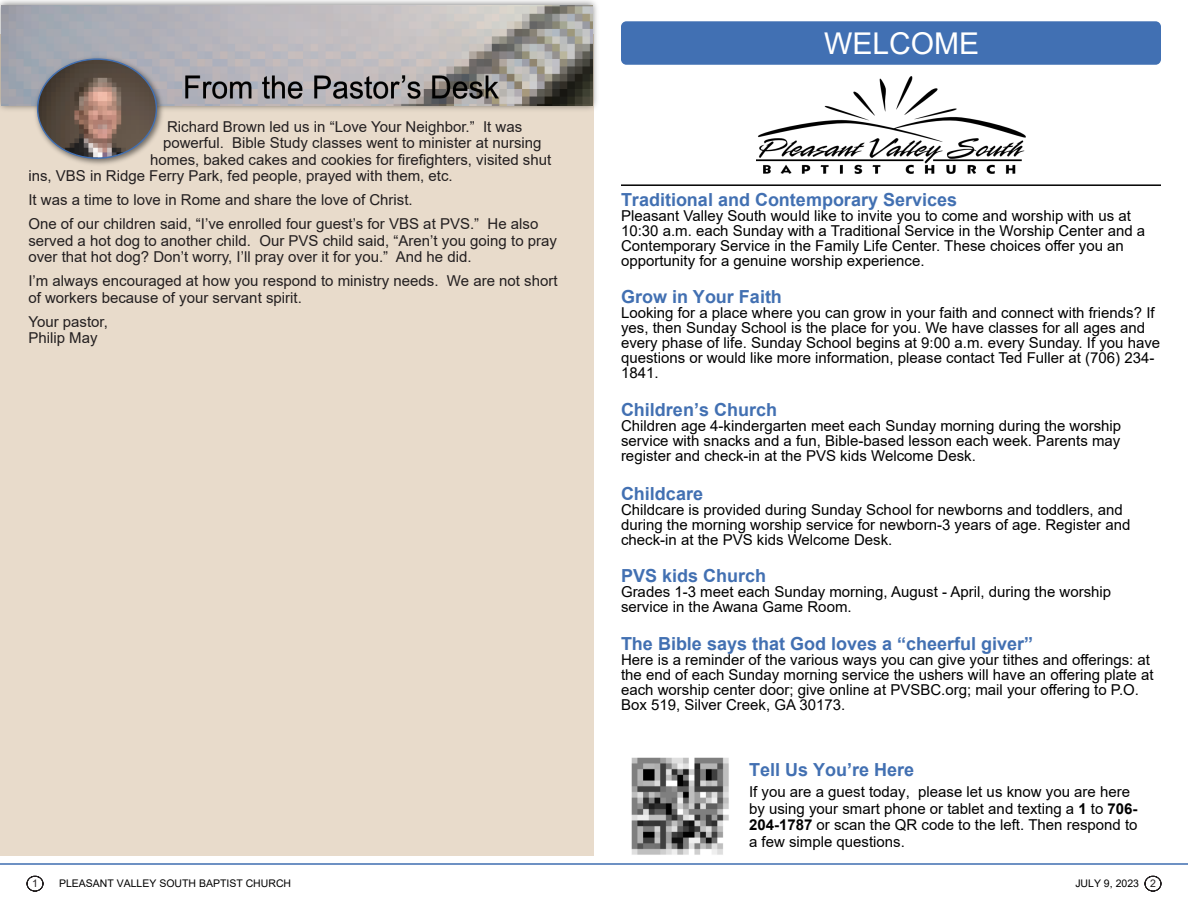
<style>
.page{position:relative;width:1188px;height:918px;background:#fff}
.page>*{position:absolute;margin:0;border:0;box-sizing:border-box;transform-origin:0 0}
.t1{font:30px "Arial";color:#fff}
.t2{font:700 18px "Arial";color:#4270b2}
.t3{font:15px/15px "Arial";color:#000}
.t4{font:15px/16.5px "Arial";color:#231f20}
.t5{font:10.5px "Arial";color:#000}
.t6{font:10.5px "Arial";color:#231f20}
.s1{font-weight:700}
.s2{color:#231f20}
</style>
<div class="page">
<svg style="left:26px;top:875px;width:18px;height:17px"></svg>
<svg style="left:1144px;top:875px;width:18px;height:17px"></svg>
<hr style="left:0;top:863px;width:1188px;height:2px;background:#4270b2">
<img style="left:631px;top:757px;width:98px;height:98px">
<hr style="left:621px;top:184px;width:540px;height:2px;background:#000">
<div style="left:621px;top:21px;width:540px;height:44px;background:#4170b3;border-radius:5px"></div>
<div style="left:0;top:34px;width:594px;height:821px;background:#e8dbcb"></div>
<img style="left:0;top:0;width:597px;height:110px">
<img style="left:2px;top:5px;width:590px;height:100px">
<img style="left:33px;top:54px;width:132px;height:111px">
<img style="left:38px;top:59px;width:118px;height:99px;border-radius:50%">
<img style="left:186px;top:76px;width:312px;height:22px">
<img style="left:757px;top:76px;width:268px;height:98px">
<p class="t4" style="left:167px;top:120px;width:357px">Richard Brown led us in “Love Your Neighbor.” It was</p>
<p class="t4" style="left:163px;top:136px;width:380px">powerful. Bible Study classes went to minister at nursing</p>
<p class="t4" style="left:150px;top:153px;width:403px">homes, baked cakes and cookies for firefighters, visited shut</p>
<p class="t4" style="left:28px;top:169px;width:426px">ins, VBS in Ridge Ferry Park, fed people, prayed with them, etc.</p>
<p class="t4" style="left:28px;top:189px;width:511px;line-height:24px">It was a time to love in Rome and share the love of Christ.<br>One of our children said, “I’ve enrolled four guest’s for VBS at PVS.” He also</p>
<p class="t4" style="left:28px;top:234px;width:530px">served a hot dog to another child. Our PVS child said, “Aren’t you going to pray over that hot dog? Don’t worry, I’ll pray over it for you.” And he did.</p>
<p class="t4" style="left:28px;top:274px;width:531px">I’m always encouraged at how you respond to ministry needs. We are not short of workers because of your servant spirit.</p>
<p class="t4" style="left:28px;top:315px;width:81px">Your pastor,<br>Philip May</p>
<h1 class="t1" style="left:824px;top:32px;width:157px">WELCOME</h1>
<p class="t2" style="left:621px;top:193px;width:338px">Traditional and Contemporary Services</p>
<p class="t3" style="left:621px;top:209px;width:526px">Pleasant Valley South would like to invite you to come and worship with us at 10:30 a.m. each Sunday with a Traditional Service in the Worship Center and a Contemporary Service in the Family Life Center. These choices offer you an opportunity for a genuine worship experience.</p>
<p class="t2" style="left:621px;top:290px;width:162px">Grow in Your Faith</p>
<p class="t3" style="left:621px;top:307px;width:541px">Looking for a place where you can grow in your faith and connect with friends? If yes, then Sunday School is the place for you. We have classes for all ages and every phase of life. Sunday School begins at 9:00 a.m. every Sunday. If you have questions or would like more information, please contact Ted Fuller at (706) 234- 1841.</p>
<p class="t2" style="left:621px;top:403px;width:158px">Children’s Church</p>
<p class="t3" style="left:621px;top:419px;width:502px;text-align:justify">Children age 4-kindergarten meet each Sunday morning during the worship service with snacks and a fun, Bible-based lesson each week. Parents may register and check-in at the PVS kids Welcome Desk.</p>
<p class="t2" style="left:621px;top:487px;width:84px">Childcare</p>
<p class="t3" style="left:621px;top:503px;width:511px">Childcare is provided during Sunday School for newborns and toddlers, and during the morning worship service for newborn-3 years of age. Register and check-in at the PVS kids Welcome Desk.</p>
<p class="t2" style="left:621px;top:569px;width:147px">PVS kids Church</p>
<p class="t3" style="left:621px;top:586px;width:492px">Grades 1-3 meet each Sunday morning, August - April, during the worship service in the Awana Game Room.</p>
<p class="t2" style="left:621px;top:637px;width:414px">The Bible says that God loves a “cheerful giver”</p>
<p class="t3" style="left:621px;top:653px;width:534px">Here is a reminder of the various ways you can give your tithes and offerings: at the end of each Sunday morning service the ushers will have an offering plate at each worship center door; give online at PVSBC.org; mail your offering to P.O.<br>Box 519, Silver Creek, GA 30173.</p>
<p class="t2" style="left:749px;top:763px;width:167px">Tell Us You’re Here</p>
<p class="t3" style="left:749px;top:785px;width:390px;line-height:16.5px">If you are a guest today, please let us know you are here by using your smart phone or tablet and texting a <span class="s1">1</span> to <span class="s1">706- 204-1787</span> or scan the QR code to the left. Then respond to a few simple questions.</p>
<p class="t6" style="left:32px;top:880px;width:7px">1</p>
<p class="t5" style="left:59px;top:880px;width:234px">PLEASANT VALLEY SOUTH BAPTIST CHURCH</p>
<p class="t5" style="left:1075px;top:880px;width:82px">JULY 9, 2023 <span class="s2">2</span></p>
</div>
